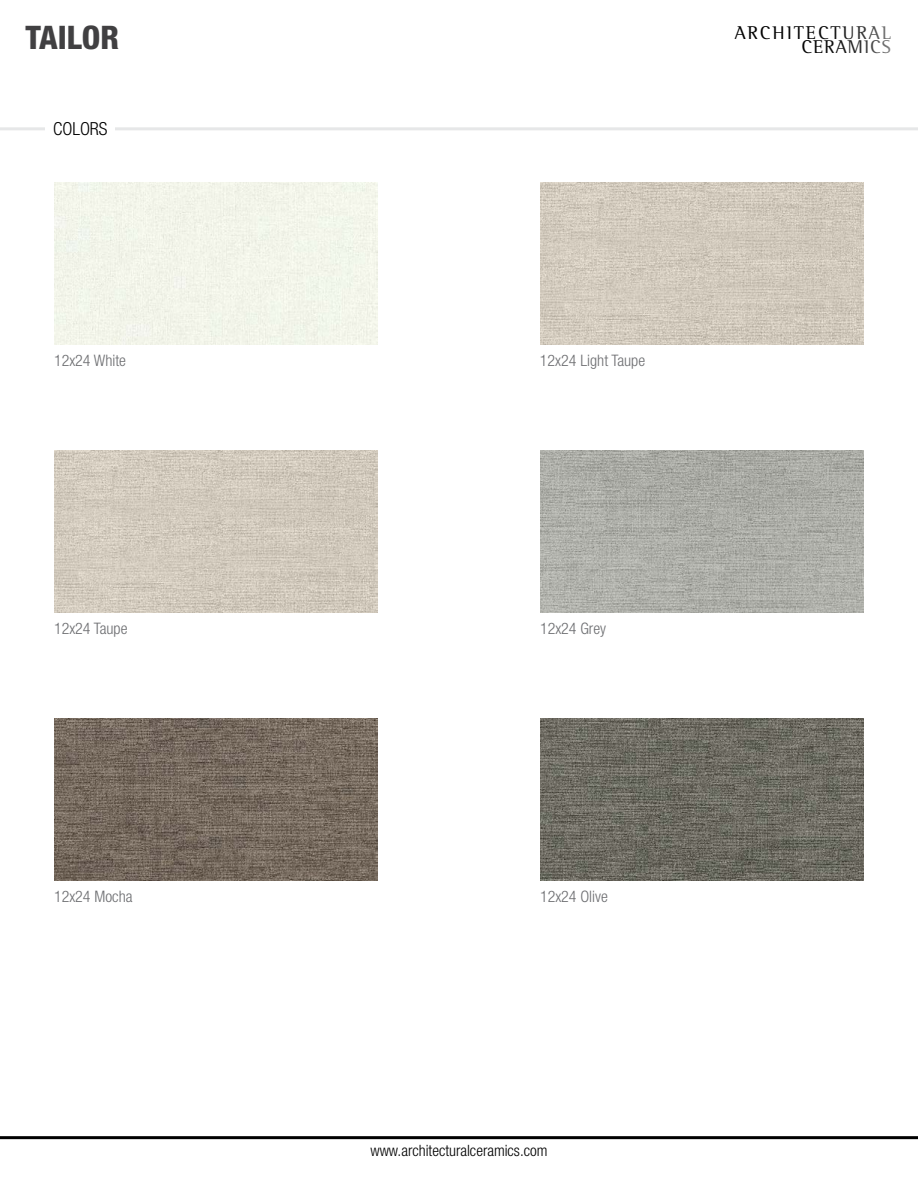
<style>
.page{position:relative;width:918px;height:1188px;background:#fff}
.page>*{position:absolute;margin:0;border:0;box-sizing:border-box;transform-origin:0 0}
.t1{font:800 condensed 32.4px "Helvetica Neue LT Std";color:#414042}
.t2{font:19.05px/14.1px "Rotis Semi Serif Std";letter-spacing:.1em;color:#000;text-align:right}
.t3{font:300 condensed 18px "Helvetica Neue LT Std";letter-spacing:-.005em;color:#000}
.t4{font:300 condensed 15.9px "Helvetica Neue";color:#6d6e71}
.t5{font:300 condensed 15.6px "Helvetica Neue LT Std";color:#000}
</style>
<div class="page">
<hr style="left:0;top:1136px;width:918px;height:3px;background:#000">
<hr style="left:0;top:127px;width:918px;height:3px;background:#e6e7e8">
<div style="left:46px;top:115px;width:69px;height:27px;background:#fff"></div>
<div style="left:54px;top:183px;width:324px;height:162px;background:#f2f5ea"></div>
<img style="left:540px;top:183px;width:324px;height:162px">
<img style="left:54px;top:450px;width:324px;height:162px">
<img style="left:540px;top:450px;width:324px;height:162px">
<img style="left:540px;top:718px;width:324px;height:162px">
<img style="left:54px;top:718px;width:324px;height:162px">
<h1 class="t1" style="left:26px;top:17px;width:95px">TAILOR</h1>
<p class="t3" style="left:53px;top:119px;width:56px">COLORS</p>
<p class="t4" style="left:54px;top:352px;width:74px">12x24 White</p>
<p class="t4" style="left:540px;top:352px;width:107px">12x24 Light Taupe</p>
<p class="t2" style="left:735px;top:26px;width:158px">ARCHITECTURAL<br>CERAMICS</p>
<p class="t4" style="left:54px;top:620px;width:75px">12x24 Taupe</p>
<p class="t4" style="left:540px;top:620px;width:68px">12x24 Grey</p>
<p class="t4" style="left:54px;top:887px;width:80px">12x24 Mocha</p>
<p class="t4" style="left:540px;top:887px;width:69px">12x24 Olive</p>
<p class="t5" style="left:370px;top:1142px;width:179px">www.architecturalceramics.com</p>
</div>
